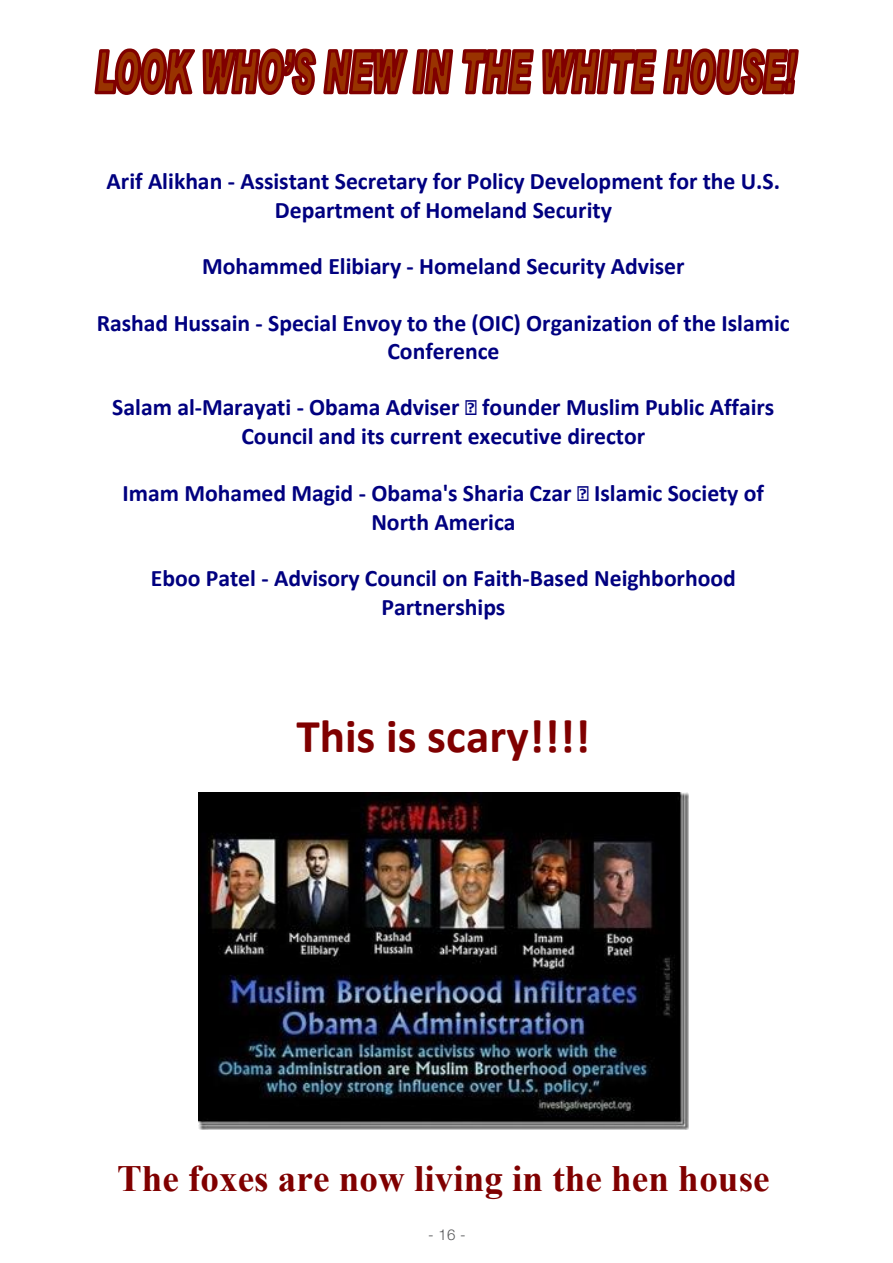
<style>
.page{position:relative;width:893px;height:1263px;background:#fff}
.page>*{position:absolute;margin:0;border:0;box-sizing:border-box;transform-origin:0 0}
.t1{font:700 47.25px "Calibri";color:#800000}
.t2{font:700 37.05px "Times New Roman";color:#800000}
.t3{font:700 23.7px/29px "Calibri";color:#000080;text-align:center}
.t4{font:300 15px "Helvetica Neue LT Pro";color:#58595b}
</style>
<div class="page">
<svg style="left:94px;top:48px;width:705px;height:47px"></svg>
<img style="left:198px;top:792px;width:490px;height:337px">
<p class="t3" style="left:107px;top:166px;width:675px">Arif Alikhan - Assistant Secretary for Policy Development for the U.S.<br>Department of Homeland Security</p>
<p class="t3" style="left:202px;top:251px;width:484px">Mohammed Elibiary - Homeland Security Adviser</p>
<p class="t3" style="left:97px;top:307px;width:695px">Rashad Hussain - Special Envoy to the (OIC) Organization of the Islamic<br>Conference</p>
<p class="t3" style="left:112px;top:392px;width:664px">Salam al-Marayati - Obama Adviser – founder Muslim Public Affairs<br>Council and its current executive director</p>
<p class="t3" style="left:123px;top:477px;width:643px">Imam Mohamed Magid - Obama's Sharia Czar – Islamic Society of<br>North America</p>
<p class="t3" style="left:151px;top:562px;width:587px">Eboo Patel - Advisory Council on Faith-Based Neighborhood<br>Partnerships</p>
<h1 class="t1" style="left:296px;top:707px;width:295px">This is scary!!!!</h1>
<h2 class="t2" style="left:117px;top:1153px;width:654px">The foxes are now living in the hen house</h2>
<p class="t4" style="left:428px;top:1226px;width:39px">- 16 -</p>
</div>
